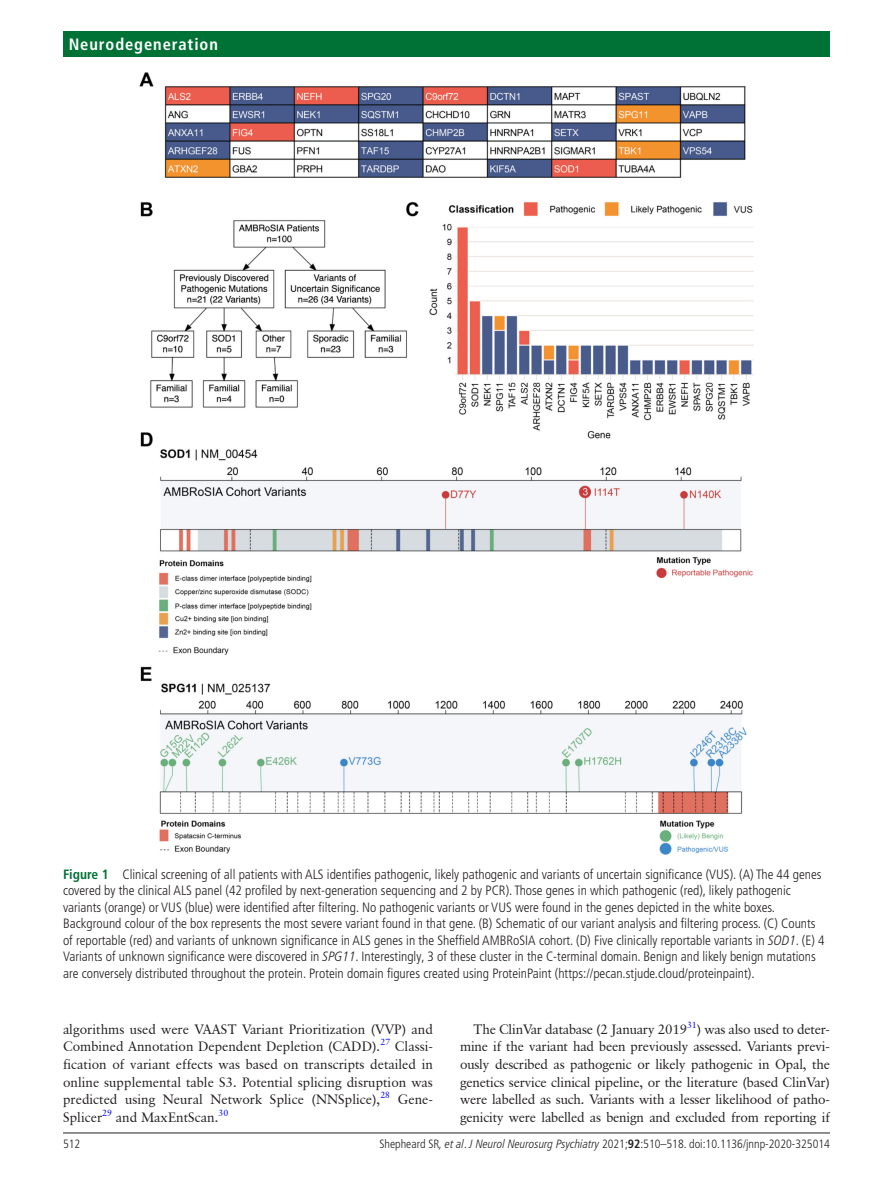
<style>
.page{position:relative;width:893px;height:1191px;background:#fff}
.page>*{position:absolute;margin:0;border:0;box-sizing:border-box;transform-origin:0 0}
.t1{font:700 condensed 16.5px "Frutiger LT Pro";letter-spacing:.055em;color:#fff}
.t2{font:300 condensed 13.5px/16.5px "Frutiger LT Pro";color:#231f20}
.t3{font:13.5px/17.7px "Classical Garamond BT";letter-spacing:-.015em;color:#231f20;text-align:justify}
.t4{font:300 condensed 12px "Frutiger LT Pro";color:#231f20}
.t5{font:9px "Classical Garamond BT";color:#00f}
.s1{font-weight:700;color:#007236}
.s2{font-style:italic}
.s3{font-weight:700}
</style>
<div class="page">
<hr style="left:63px;top:1132px;width:767px;height:1px;background:#231f20">
<div style="left:63px;top:31px;width:767px;height:25px;background:#007236"></div>
<img style="left:140px;top:72px;width:613px;height:782px">
<p class="t1" style="left:69px;top:34px;width:151px">Neurodegeneration</p>
<p class="t2" style="left:63px;top:865px;width:763px"><span class="s1">Figure 1</span> Clinical screening of all patients with ALS identifies pathogenic, likely pathogenic and variants of uncertain significance (VUS). (A) The 44 genes covered by the clinical ALS panel (42 profiled by next-generation sequencing and 2 by PCR). Those genes in which pathogenic (red), likely pathogenic variants (orange) or VUS (blue) were identified after filtering. No pathogenic variants or VUS were found in the genes depicted in the white boxes.<br>Background colour of the box represents the most severe variant found in that gene. (B) Schematic of our variant analysis and filtering process. (C) Counts of reportable (red) and variants of unknown significance in ALS genes in the Sheffield AMBRoSIA cohort. (D) Five clinically reportable variants in <span class="s2">SOD1</span>. (E) 4<br>Variants of unknown significance were discovered in <span class="s2">SPG11</span>. Interestingly, 3 of these cluster in the C-terminal domain. Benign and likely benign mutations are conversely distributed throughout the protein. Protein domain figures created using ProteinPaint (https://pecan.stjude.cloud/proteinpaint).</p>
<p class="t3" style="left:63px;top:1020px;width:371px">algorithms used were VAAST Variant Prioritization (VVP) and Combined Annotation Dependent Depletion (CADD).<sup>27</sup> Classi&shy;fication of variant effects was based on transcripts detailed in online supplemental table S3. Potential splicing disruption was predicted using Neural Network Splice (NNSplice),<sup>28</sup> Gene-Splicer<sup>29</sup> and MaxEntScan.<sup>30</sup></p>
<p class="t3" style="left:474px;top:1020px;width:215px">The ClinVar database (2 January 2019</p>
<p class="t5" style="left:687px;top:1019px;width:11px">31</p>
<p class="t3" style="left:460px;top:1020px;width:371px;text-indent:237px">) was also used to deter&shy;mine if the variant had been previously assessed. Variants previ&shy;ously described as pathogenic or likely pathogenic in Opal, the genetics service clinical pipeline, or the literature (based ClinVar) were labelled as such. Variants with a lesser likelihood of patho&shy;genicity were labelled as benign and excluded from reporting if</p>
<p class="t4" style="left:63px;top:1136px;width:19px">512</p>
<p class="t4" style="left:379px;top:1136px;width:452px">Shepheard SR<span class="s2">, et al</span>. <span class="s2">J Neurol Neurosurg Psychiatry</span> 2021;<span class="s3">92</span>:510–518. doi:10.1136/jnnp-2020-325014</p>
</div>
